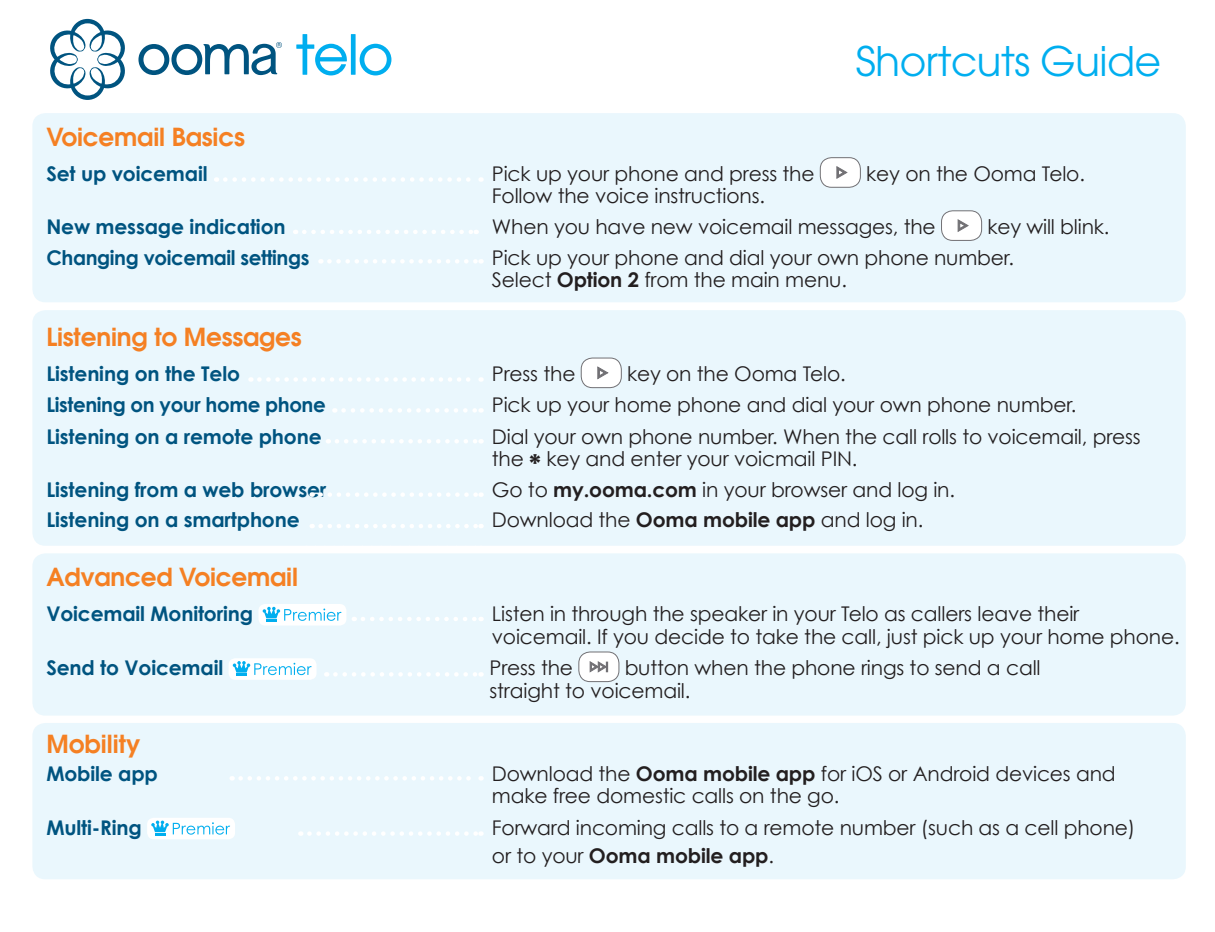
<style>
.page{position:relative;width:1215px;height:932px;background:#fff}
.page>*{position:absolute;margin:0;border:0;box-sizing:border-box;transform-origin:0 0}
.t1{font:40.5px "Avant Garde";letter-spacing:-.01em;color:#00aeef}
.t2{font:600 24.75px "Avant Garde";letter-spacing:-.01em;color:#f58023}
.t3{font:20.25px/22.5px "Century Gothic";letter-spacing:-.01em;color:#231f20}
.t4{font:700 20.25px "Century Gothic";letter-spacing:-.01em;color:#005480}
.s1{font-weight:700}
.s2{font-weight:700;font-size:27px}
</style>
<div class="page">
<div style="left:32px;top:113px;width:1154px;height:189px;background:#eaf7fd;border-radius:13px"></div>
<div style="left:32px;top:723px;width:1154px;height:156px;background:#eaf7fd;border-radius:13px"></div>
<div style="left:32px;top:553px;width:1154px;height:162px;background:#eaf7fd;border-radius:13px"></div>
<div style="left:32px;top:310px;width:1154px;height:235px;background:#eaf7fd;border-radius:13px"></div>
<svg style="left:50px;top:19px;width:75px;height:81px"></svg>
<svg style="left:138px;top:42px;width:144px;height:33px"></svg>
<svg style="left:296px;top:34px;width:51px;height:41px"></svg>
<div style="left:351px;top:34px;width:5px;height:41px;background:#00aeef"></div>
<svg style="left:360px;top:44px;width:31px;height:31px"></svg>
<div style="left:820px;top:158px;width:40px;height:29px;background:#fff;border-radius:11px"></div>
<div style="left:820px;top:157px;width:41px;height:31px;border:1px solid #717074;border-radius:11px"></div>
<svg style="left:837px;top:166px;width:10px;height:12px"></svg>
<div style="left:942px;top:211px;width:40px;height:29px;background:#fff;border-radius:11px"></div>
<div style="left:941px;top:210px;width:41px;height:31px;border:1px solid #717074;border-radius:11px"></div>
<svg style="left:958px;top:219px;width:10px;height:13px"></svg>
<div style="left:581px;top:358px;width:40px;height:29px;background:#fff;border-radius:11px"></div>
<div style="left:581px;top:357px;width:41px;height:31px;border:1px solid #717074;border-radius:11px"></div>
<svg style="left:598px;top:367px;width:10px;height:12px"></svg>
<div style="left:258px;top:604px;width:88px;height:21px;background:#fff;border-radius:7px"></div>
<svg style="left:263px;top:606px;width:79px;height:16px"></svg>
<div style="left:229px;top:658px;width:88px;height:21px;background:#fff;border-radius:7px"></div>
<svg style="left:233px;top:661px;width:79px;height:15px"></svg>
<div style="left:579px;top:652px;width:40px;height:29px;background:#fff;border-radius:11px"></div>
<div style="left:578px;top:651px;width:41px;height:31px;border:1px solid #717074;border-radius:11px"></div>
<svg style="left:590px;top:661px;width:18px;height:11px"></svg>
<div style="left:147px;top:817px;width:88px;height:22px;background:#fff;border-radius:7px"></div>
<svg style="left:151px;top:820px;width:79px;height:15px"></svg>
<svg style="left:225px;top:177px;width:257px;height:5px"></svg>
<svg style="left:335px;top:672px;width:147px;height:4px"></svg>
<svg style="left:329px;top:259px;width:153px;height:4px"></svg>
<svg style="left:321px;top:492px;width:161px;height:5px"></svg>
<svg style="left:321px;top:524px;width:161px;height:4px"></svg>
<svg style="left:315px;top:545px;width:167px;height:1px"></svg>
<svg style="left:343px;top:408px;width:139px;height:4px"></svg>
<svg style="left:259px;top:377px;width:223px;height:5px"></svg>
<svg style="left:337px;top:439px;width:145px;height:4px"></svg>
<svg style="left:241px;top:776px;width:241px;height:4px"></svg>
<svg style="left:363px;top:617px;width:119px;height:4px"></svg>
<svg style="left:304px;top:230px;width:173px;height:4px"></svg>
<svg style="left:309px;top:831px;width:173px;height:4px"></svg>
<h1 class="t1" style="left:856px;top:37px;width:307px">Shortcuts Guide</h1>
<p class="t2" style="left:46px;top:120px;width:200px">Voicemail Basics</p>
<p class="t4" style="left:46px;top:161px;width:163px">Set up voicemail</p>
<p class="t3" style="left:492px;top:162px;width:324px">Pick up your phone and press the</p>
<p class="t3" style="left:866px;top:162px;width:220px">key on the Ooma Telo.</p>
<p class="t3" style="left:492px;top:185px;width:275px">Follow the voice instructions.</p>
<p class="t4" style="left:46px;top:214px;width:241px">New message indication</p>
<p class="t3" style="left:492px;top:215px;width:445px">When you have new voicemail messages, the</p>
<p class="t3" style="left:987px;top:215px;width:124px">key will blink.</p>
<p class="t4" style="left:46px;top:245px;width:265px">Changing voicemail settings</p>
<p class="t3" style="left:492px;top:246px;width:524px">Pick up your phone and dial your own phone number.<br>Select <span class="s1">Option 2</span> from the main menu.</p>
<p class="t2" style="left:46px;top:320px;width:257px">Listening to Messages</p>
<p class="t4" style="left:46px;top:361px;width:195px">Listening on the Telo</p>
<p class="t3" style="left:492px;top:362px;width:85px">Press the</p>
<p class="t3" style="left:627px;top:362px;width:220px">key on the Ooma Telo.</p>
<p class="t4" style="left:46px;top:392px;width:281px">Listening on your home phone</p>
<p class="t3" style="left:492px;top:393px;width:586px">Pick up your home phone and dial your own phone number.</p>
<p class="t4" style="left:46px;top:423px;width:277px">Listening on a remote phone</p>
<p class="t3" style="left:492px;top:425px;width:650px">Dial your own phone number. When the call rolls to voicemail, press the <span class="s2">*</span> key and enter your voicmail PIN.</p>
<p class="t4" style="left:46px;top:476px;width:281px">Listening from a web browser</p>
<p class="t3" style="left:492px;top:478px;width:465px">Go to <span class="s1">my.ooma.com</span> in your browser and log in.</p>
<p class="t4" style="left:46px;top:507px;width:255px">Listening on a smartphone</p>
<p class="t3" style="left:492px;top:508px;width:433px">Download the <span class="s1">Ooma mobile app</span> and log in.</p>
<p class="t2" style="left:46px;top:560px;width:253px">Advanced Voicemail</p>
<p class="t4" style="left:46px;top:601px;width:208px">Voicemail Monitoring</p>
<p class="t3" style="left:492px;top:602px;width:689px">Listen in through the speaker in your Telo as callers leave their voicemail. If you decide to take the call, just pick up your home phone.</p>
<p class="t4" style="left:46px;top:655px;width:178px">Send to Voicemail</p>
<p class="t3" style="left:490px;top:656px;width:85px">Press the</p>
<p class="t3" style="left:490px;top:656px;width:553px;text-indent:135px">button when the phone rings to send a call straight to voicemail.</p>
<p class="t2" style="left:46px;top:727px;width:96px">Mobility</p>
<p class="t4" style="left:46px;top:760px;width:113px">Mobile app</p>
<p class="t3" style="left:492px;top:761px;width:625px">Download the <span class="s1">Ooma mobile app</span> for iOS or Android devices and make free domestic calls on the go.</p>
<p class="t4" style="left:46px;top:814px;width:97px">Multi-Ring</p>
<p class="t3" style="left:492px;top:813px;width:645px;line-height:28.1px">Forward incoming calls to a remote number (such as a cell phone) or to your <span class="s1">Ooma mobile app</span>.</p>
</div>
